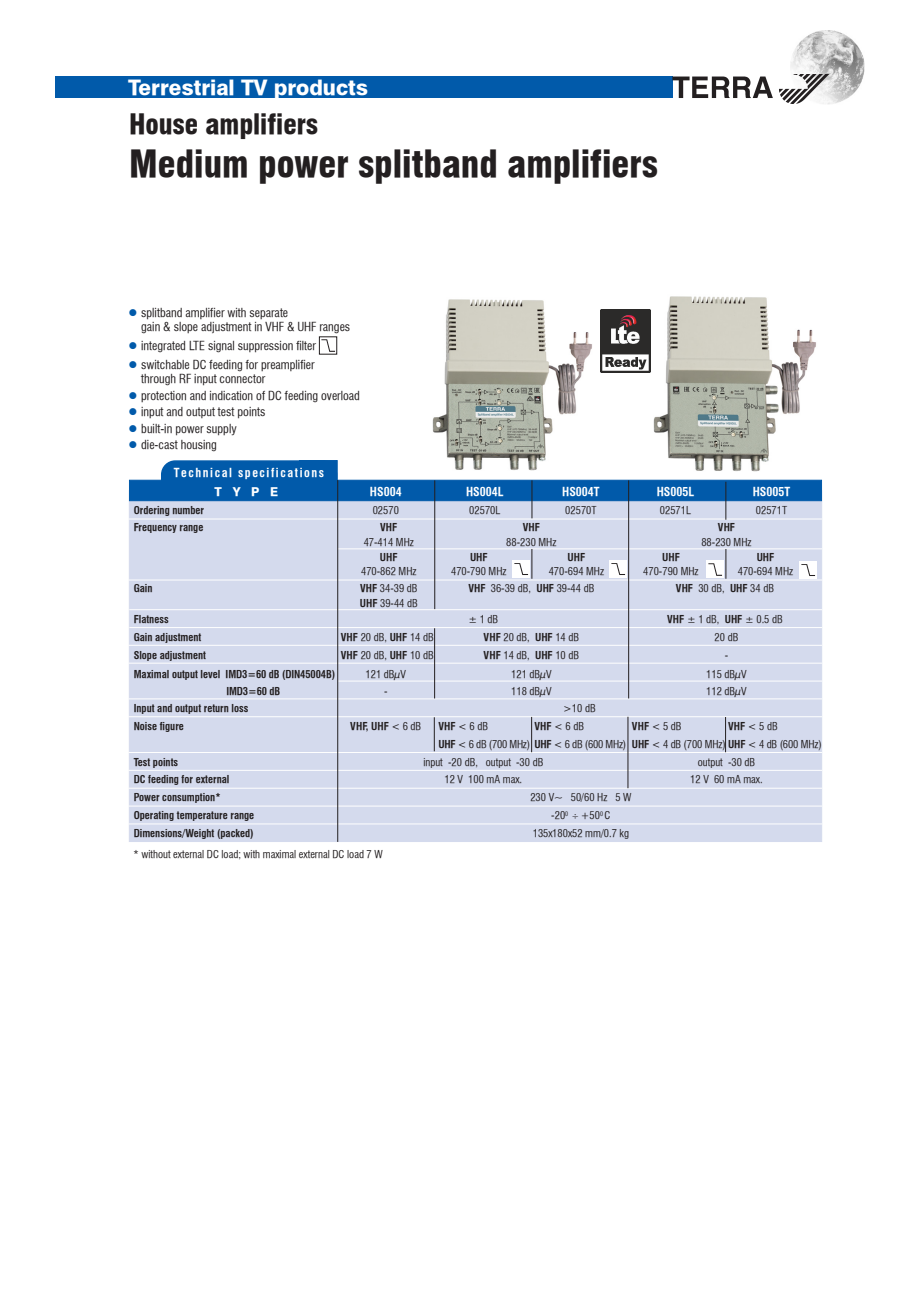
<style>
.page{position:relative;width:919px;height:1289px;background:#fff}
.page>*{position:absolute;margin:0;border:0;box-sizing:border-box;transform-origin:0 0}
.t1{font:900 36px "Helvetica LT Condensed";color:#231f20}
.t2{font:900 27px "Helvetica LT Condensed";color:#231f20}
.t3{font:21px "Helvetica Heavy Baltic";color:#fff}
.t4{font:12px "Helvetica LT Condensed";color:#231f20}
.t5{font:700 12px "Helvetica LT Condensed";color:#fff}
.t6{font:700 12px "Helvetica LT Condensed";letter-spacing:.13em;color:#fff}
.t7{font:12px "Helvetica Heavy Baltic";color:#fff}
.Times-rs{font:10.5px "Helvetica LT Condensed";color:#231f20}
.Times-rs-2{font:700 10.5px "Helvetica LT Condensed";color:#231f20}
.s1{color:#015aaa}
.s2{font-weight:700}
.s3{font-weight:400}
</style>
<div class="page">
<div style="left:55px;top:76px;width:617px;height:22px;background:#015aaa"></div>
<img style="left:790px;top:30px;width:74px;height:74px">
<img style="left:672px;top:74px;width:156px;height:30px">
<img style="left:653px;top:296px;width:163px;height:175px">
<img style="left:600px;top:310px;width:50px;height:63px">
<img style="left:433px;top:299px;width:159px;height:172px">
<img style="left:321px;top:339px;width:14px;height:13px">
<div style="left:319px;top:336px;width:18px;height:18px;border:1px solid #231f20"></div>
<div style="left:129px;top:490px;width:693px;height:351px;background:#d4daed"></div>
<div style="left:299px;top:460px;width:38px;height:35px;background:#015aaa"></div>
<div style="left:162px;top:461px;width:174px;height:33px;background:#015aaa;border-radius:14px"></div>
<div style="left:161px;top:460px;width:176px;height:35px;border:2px solid #015aaa;border-radius:14px"></div>
<div style="left:129px;top:480px;width:692px;height:21px;background:#015aaa;border:1px solid #015aaa"></div>
<hr style="left:129px;top:518px;width:692px;height:1px;background:#fff">
<hr style="left:337px;top:548px;width:484px;height:1px;background:#fff">
<hr style="left:129px;top:579px;width:692px;height:1px;background:#fff">
<hr style="left:129px;top:609px;width:692px;height:1px;background:#fff">
<hr style="left:129px;top:627px;width:692px;height:1px;background:#fff">
<hr style="left:129px;top:645px;width:692px;height:1px;background:#fff">
<hr style="left:129px;top:663px;width:692px;height:1px;background:#fff">
<hr style="left:338px;top:680px;width:483px;height:1px;background:#fff">
<hr style="left:129px;top:698px;width:692px;height:1px;background:#fff">
<hr style="left:129px;top:716px;width:692px;height:1px;background:#fff">
<hr style="left:129px;top:752px;width:692px;height:1px;background:#fff">
<hr style="left:129px;top:770px;width:692px;height:1px;background:#fff">
<hr style="left:129px;top:788px;width:692px;height:1px;background:#fff">
<hr style="left:129px;top:805px;width:692px;height:1px;background:#fff">
<hr style="left:129px;top:823px;width:692px;height:1px;background:#fff">
<hr style="left:337px;top:480px;width:1px;height:361px;background:#231f20">
<hr style="left:434px;top:480px;width:1px;height:129px;background:#231f20">
<hr style="left:531px;top:480px;width:1px;height:38px;background:#231f20">
<svg style="left:531px;top:549px;width:1px;height:29px"></svg>
<hr style="left:628px;top:480px;width:1px;height:218px;background:#231f20">
<hr style="left:725px;top:482px;width:1px;height:37px;background:#231f20">
<svg style="left:725px;top:549px;width:1px;height:29px"></svg>
<img style="left:512px;top:560px;width:18px;height:17px">
<img style="left:609px;top:560px;width:17px;height:17px">
<img style="left:706px;top:560px;width:17px;height:18px">
<img style="left:799px;top:561px;width:17px;height:17px">
<hr style="left:434px;top:628px;width:1px;height:70px;background:#231f20">
<hr style="left:434px;top:717px;width:1px;height:34px;background:#231f20">
<hr style="left:627px;top:716px;width:1px;height:72px;background:#231f20">
<hr style="left:725px;top:717px;width:1px;height:35px;background:#231f20">
<hr style="left:531px;top:717px;width:1px;height:35px;background:#231f20">
<p class="t3" style="left:128px;top:75px;width:241px">Terrestrial TV products</p>
<p class="t2" style="left:129px;top:108px;width:190px">House amplifiers</p>
<p class="t1" style="left:129px;top:142px;width:530px">Medium power splitband amplifiers</p>
<p class="t4" style="left:128px;top:305px;width:161px"><span class="s1">●</span> splitband amplifier with separate</p>
<p class="t4" style="left:141px;top:320px;width:210px">gain &amp; slope adjustment in VHF &amp; UHF ranges</p>
<p class="t4" style="left:128px;top:338px;width:189px"><span class="s1">●</span> integrated LTE signal suppression filter</p>
<p class="t4" style="left:128px;top:357px;width:188px"><span class="s1">●</span> switchable DC feeding for preamplifier</p>
<p class="t4" style="left:141px;top:371px;width:125px">through RF input connector</p>
<p class="t4" style="left:128px;top:388px;width:233px"><span class="s1">●</span> protection and indication of DC feeding overload</p>
<p class="t4" style="left:128px;top:404px;width:138px"><span class="s1">●</span> input and output test points</p>
<p class="t4" style="left:128px;top:421px;width:110px"><span class="s1">●</span> built-in power supply</p>
<p class="t4" style="left:128px;top:437px;width:90px"><span class="s1">●</span> die-cast housing</p>
<p class="t6" style="left:174px;top:465px;width:152px">Technical specifications</p>
<p class="t7" style="left:215px;top:484px;width:65px">T Y P E</p>
<p class="t5" style="left:370px;top:484px;width:33px">HS004</p>
<p class="t5" style="left:466px;top:484px;width:39px">HS004L</p>
<p class="t5" style="left:562px;top:484px;width:39px">HS004T</p>
<p class="t5" style="left:656px;top:484px;width:39px">HS005L</p>
<p class="t5" style="left:752px;top:484px;width:39px">HS005T</p>
<p class="Times-rs-2" style="left:134px;top:504px;width:72px">Ordering number</p>
<p class="Times-rs" style="left:373px;top:504px;width:28px">02570</p>
<p class="Times-rs" style="left:469px;top:504px;width:33px">02570L</p>
<p class="Times-rs" style="left:565px;top:504px;width:33px">02570T</p>
<p class="Times-rs" style="left:660px;top:504px;width:33px">02571L</p>
<p class="Times-rs" style="left:755px;top:504px;width:33px">02571T</p>
<p class="Times-rs-2" style="left:134px;top:521px;width:71px">Frequency range</p>
<p class="Times-rs-2" style="left:380px;top:521px;width:19px">VHF</p>
<p class="Times-rs-2" style="left:523px;top:521px;width:19px">VHF</p>
<p class="Times-rs-2" style="left:718px;top:521px;width:19px">VHF</p>
<p class="Times-rs" style="left:364px;top:536px;width:52px">47-414 MHz</p>
<p class="Times-rs" style="left:506px;top:536px;width:52px">88-230 MHz</p>
<p class="Times-rs" style="left:701px;top:536px;width:52px">88-230 MHz</p>
<p class="Times-rs-2" style="left:380px;top:550px;width:19px">UHF</p>
<p class="Times-rs-2" style="left:470px;top:550px;width:19px">UHF</p>
<p class="Times-rs-2" style="left:567px;top:550px;width:19px">UHF</p>
<p class="Times-rs-2" style="left:662px;top:550px;width:19px">UHF</p>
<p class="Times-rs-2" style="left:756px;top:550px;width:19px">UHF</p>
<p class="Times-rs" style="left:361px;top:565px;width:57px">470-862 MHz</p>
<p class="Times-rs" style="left:451px;top:565px;width:57px">470-790 MHz</p>
<p class="Times-rs" style="left:548px;top:565px;width:57px">470-694 MHz</p>
<p class="Times-rs" style="left:643px;top:565px;width:57px">470-790 MHz</p>
<p class="Times-rs" style="left:737px;top:565px;width:57px">470-694 MHz</p>
<p class="Times-rs-2" style="left:134px;top:582px;width:20px">Gain</p>
<p class="Times-rs" style="left:360px;top:582px;width:59px"><span class="s2">VHF</span> 34-39 dB</p>
<p class="Times-rs" style="left:468px;top:582px;width:127px"><span class="s2">VHF</span> 36-39 dB, <span class="s2">UHF</span> 39-44 dB</p>
<p class="Times-rs" style="left:676px;top:582px;width:100px"><span class="s2">VHF</span> 30 dB, <span class="s2">UHF</span> 34 dB</p>
<p class="Times-rs" style="left:360px;top:597px;width:59px"><span class="s2">UHF</span> 39-44 dB</p>
<p class="Times-rs-2" style="left:134px;top:613px;width:36px">Flatness</p>
<p class="Times-rs" style="left:468px;top:613px;width:31px">± 1 dB</p>
<p class="Times-rs" style="left:667px;top:613px;width:117px"><span class="s2">VHF</span> ± 1 dB, <span class="s2">UHF</span> ± 0.5 dB</p>
<p class="Times-rs-2" style="left:134px;top:631px;width:69px">Gain adjustment</p>
<p class="Times-rs" style="left:341px;top:631px;width:94px"><span class="s2">VHF</span> 20 dB, <span class="s2">UHF</span> 14 dB</p>
<p class="Times-rs" style="left:483px;top:631px;width:97px"><span class="s2">VHF</span> 20 dB, <span class="s2">UHF</span> 14 dB</p>
<p class="Times-rs" style="left:714px;top:631px;width:25px">20 dB</p>
<p class="Times-rs-2" style="left:134px;top:648px;width:74px">Slope adjustment</p>
<p class="Times-rs" style="left:341px;top:648px;width:94px"><span class="s2">VHF</span> 20 dB, <span class="s2">UHF</span> 10 dB</p>
<p class="Times-rs" style="left:483px;top:648px;width:97px"><span class="s2">VHF</span> 14 dB, <span class="s2">UHF</span> 10 dB</p>
<p class="Times-rs" style="left:724px;top:648px;width:5px">-</p>
<p class="Times-rs-2" style="left:134px;top:667px;width:203px">Maximal output level IMD3=60 dB (DIN45004B)</p>
<p class="Times-rs" style="left:365px;top:667px;width:42px">121 dBµV</p>
<p class="Times-rs" style="left:511px;top:667px;width:42px">121 dBµV</p>
<p class="Times-rs" style="left:706px;top:667px;width:42px">115 dBµV</p>
<p class="Times-rs-2" style="left:226px;top:684px;width:55px">IMD3=60 dB</p>
<p class="Times-rs" style="left:384px;top:684px;width:5px">-</p>
<p class="Times-rs" style="left:511px;top:684px;width:42px">118 dBµV</p>
<p class="Times-rs" style="left:706px;top:684px;width:42px">112 dBµV</p>
<p class="Times-rs-2" style="left:134px;top:702px;width:116px">Input and output return loss</p>
<p class="Times-rs" style="left:563px;top:702px;width:34px">&gt;10 dB</p>
<p class="Times-rs-2" style="left:134px;top:720px;width:52px">Noise figure</p>
<p class="Times-rs-2" style="left:350px;top:720px;width:72px">VHF, UHF <span class="s3">&lt; 6 dB</span></p>
<p class="Times-rs" style="left:438px;top:720px;width:51px"><span class="s2">VHF</span> &lt; 6 dB</p>
<p class="Times-rs" style="left:534px;top:720px;width:51px"><span class="s2">VHF</span> &lt; 6 dB</p>
<p class="Times-rs" style="left:632px;top:720px;width:51px"><span class="s2">VHF</span> &lt; 5 dB</p>
<p class="Times-rs" style="left:728px;top:720px;width:51px"><span class="s2">VHF</span> &lt; 5 dB</p>
<p class="Times-rs" style="left:438px;top:737px;width:385px"><span class="s2">UHF</span> &lt; 6 dB (700 MHz) <span class="s2">UHF</span> &lt; 6 dB (600 MHz) <span class="s2">UHF</span> &lt; 4 dB (700 MHz) <span class="s2">UHF</span> &lt; 4 dB (600 MHz)</p>
<p class="Times-rs-2" style="left:134px;top:755px;width:46px">Test points</p>
<p class="Times-rs" style="left:423px;top:755px;width:122px">input -20 dB, output -30 dB</p>
<p class="Times-rs" style="left:697px;top:755px;width:59px">output -30 dB</p>
<p class="Times-rs-2" style="left:134px;top:773px;width:97px">DC feeding for external</p>
<p class="Times-rs" style="left:444px;top:773px;width:79px">12 V 100 mA max.</p>
<p class="Times-rs" style="left:690px;top:773px;width:74px">12 V 60 mA max.</p>
<p class="Times-rs-2" style="left:134px;top:790px;width:88px">Power consumption*</p>
<p class="Times-rs" style="left:530px;top:790px;width:103px">230 V~ 50/60 Hz 5 W</p>
<p class="Times-rs-2" style="left:134px;top:809px;width:122px">Operating temperature range</p>
<p class="Times-rs" style="left:551px;top:809px;width:61px">-20<sup>0</sup> +50<sup>0</sup> C</p>
<p class="Times-rs-2" style="left:134px;top:826px;width:121px">Dimensions/Weight (packed)</p>
<p class="Times-rs" style="left:532px;top:826px;width:98px">135x180x52 mm/0.7 kg</p>
<p class="Times-rs" style="left:134px;top:847px;width:251px">* without external DC load; with maximal external DC load 7 W</p>
</div>
